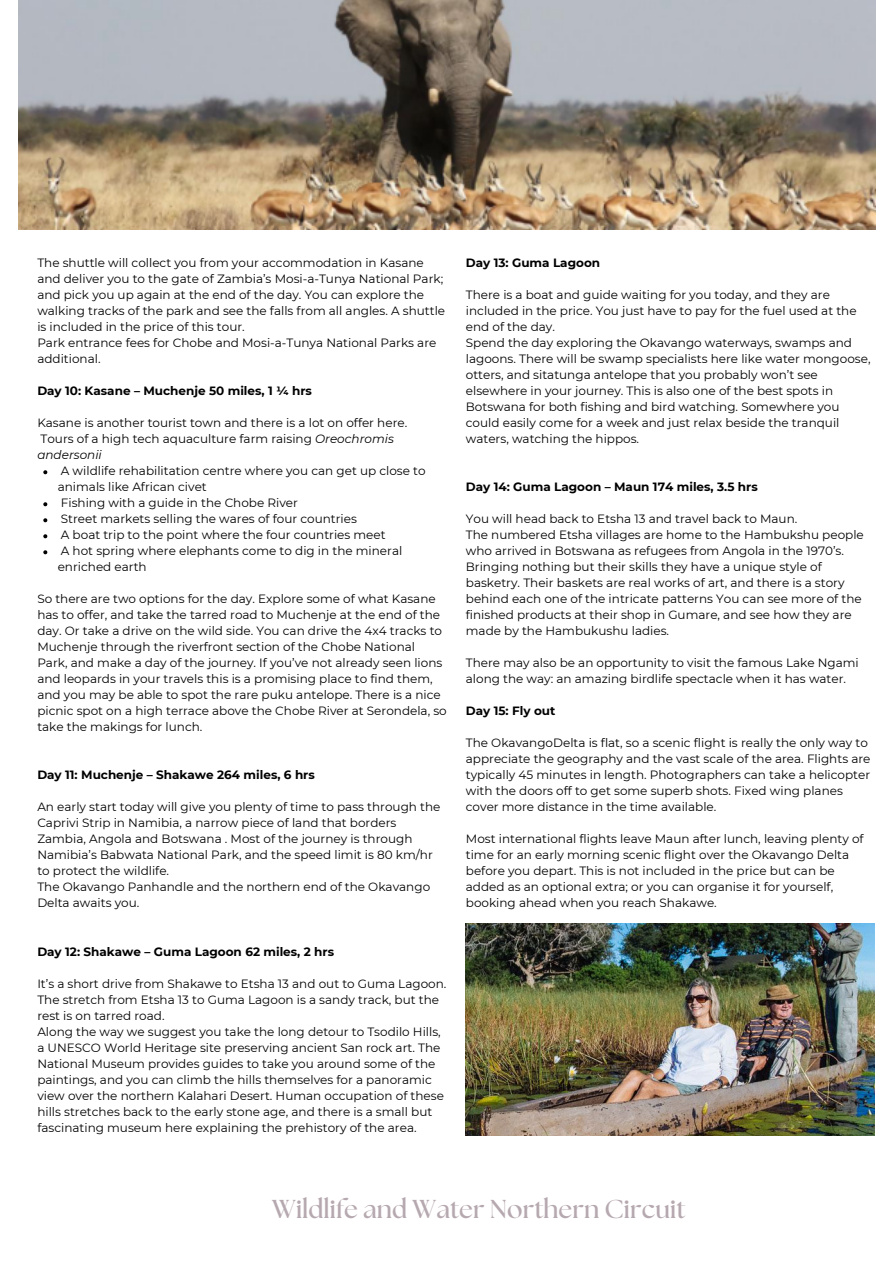
<style>
.page{position:relative;width:894px;height:1264px;background:#fff}
.page>*{position:absolute;margin:0;border:0;box-sizing:border-box;transform-origin:0 0}
.t1{font:700 25.8px "The Seasons";color:#b6a8af}
.t2{font:12px/16px "Montserrat";color:#000}
.t3{font:700 12px "Montserrat";color:#000}
.s1{font-style:italic}
</style>
<div class="page">
<img style="left:19px;top:0;width:856px;height:230px">
<img style="left:465px;top:923px;width:409px;height:212px">
<svg style="left:43px;top:470px;width:4px;height:4px"></svg>
<svg style="left:43px;top:502px;width:4px;height:4px"></svg>
<svg style="left:43px;top:518px;width:4px;height:4px"></svg>
<svg style="left:43px;top:534px;width:4px;height:4px"></svg>
<svg style="left:43px;top:550px;width:4px;height:4px"></svg>
<p class="t2" style="left:37px;top:255px;width:409px">The shuttle will collect you from your accommodation in Kasane and deliver you to the gate of Zambia’s Mosi-a-Tunya National Park; and pick you up again at the end of the day. You can explore the walking tracks of the park and see the falls from all angles. A shuttle is included in the price of this tour.</p>
<p class="t2" style="left:37px;top:335px;width:400px">Park entrance fees for Chobe and Mosi-a-Tunya National Parks are additional.</p>
<h2 class="t3" style="left:37px;top:383px;width:276px">Day 10: Kasane – Muchenje 50 miles, 1 ¼ hrs</h2>
<p class="t2" style="left:37px;top:415px;width:371px">Kasane is another tourist town and there is a lot on offer here.</p>
<p class="t2" style="left:37px;top:431px;width:358px">Tours of a high tech aquaculture farm raising <span class="s1">Oreochromis andersonii</span></p>
<p class="t2" style="left:58px;top:463px;width:369px">A wildlife rehabilitation centre where you can get up close to animals like African civet</p>
<p class="t2" style="left:61px;top:495px;width:238px">Fishing with a guide in the Chobe River</p>
<p class="t2" style="left:61px;top:511px;width:297px">Street markets selling the wares of four countries</p>
<p class="t2" style="left:61px;top:527px;width:326px">A boat trip to the point where the four countries meet</p>
<p class="t2" style="left:58px;top:543px;width:346px">A hot spring where elephants come to dig in the mineral enriched earth</p>
<p class="t2" style="left:37px;top:591px;width:411px">So there are two options for the day. Explore some of what Kasane has to offer, and take the tarred road to Muchenje at the end of the day. Or take a drive on the wild side. You can drive the 4x4 tracks to Muchenje through the riverfront section of the Chobe National Park, and make a day of the journey. If you’ve not already seen lions and leopards in your travels this is a promising place to find them, and you may be able to spot the rare puku antelope. There is a nice picnic spot on a high terrace above the Chobe River at Serondela, so take the makings for lunch.</p>
<h2 class="t3" style="left:37px;top:767px;width:279px">Day 11: Muchenje – Shakawe 264 miles, 6 hrs</h2>
<p class="t2" style="left:37px;top:799px;width:404px">An early start today will give you plenty of time to pass through the Caprivi Strip in Namibia, a narrow piece of land that borders Zambia, Angola and Botswana . Most of the journey is through Namibia’s Babwata National Park, and the speed limit is 80 km/hr to protect the wildlife.</p>
<p class="t2" style="left:37px;top:879px;width:394px">The Okavango Panhandle and the northern end of the Okavango<br>Delta awaits you.</p>
<h2 class="t3" style="left:37px;top:943px;width:298px">Day 12: Shakawe – Guma Lagoon 62 miles, 2 hrs</h2>
<p class="t2" style="left:37px;top:975px;width:410px">It’s a short drive from Shakawe to Etsha 13 and out to Guma Lagoon.<br>The stretch from Etsha 13 to Guma Lagoon is a sandy track, but the rest is on tarred road.</p>
<p class="t2" style="left:37px;top:1023px;width:408px">Along the way we suggest you take the long detour to Tsodilo Hills, a UNESCO World Heritage site preserving ancient San rock art. The National Museum provides guides to take you around some of the paintings, and you can climb the hills themselves for a panoramic view over the northern Kalahari Desert. Human occupation of these hills stretches back to the early stone age, and there is a small but fascinating museum here explaining the prehistory of the area.</p>
<h2 class="t3" style="left:465px;top:255px;width:136px">Day 13: Guma Lagoon</h2>
<p class="t2" style="left:465px;top:287px;width:392px">There is a boat and guide waiting for you today, and they are included in the price. You just have to pay for the fuel used at the end of the day.</p>
<p class="t2" style="left:465px;top:335px;width:406px">Spend the day exploring the Okavango waterways, swamps and lagoons. There will be swamp specialists here like water mongoose, otters, and sitatunga antelope that you probably won’t see elsewhere in your journey. This is also one of the best spots in Botswana for both fishing and bird watching. Somewhere you could easily come for a week and just relax beside the tranquil waters, watching the hippos.</p>
<h2 class="t3" style="left:465px;top:479px;width:293px">Day 14: Guma Lagoon – Maun 174 miles, 3.5 hrs</h2>
<p class="t2" style="left:465px;top:511px;width:333px">You will head back to Etsha 13 and travel back to Maun.</p>
<p class="t2" style="left:465px;top:527px;width:399px">The numbered Etsha villages are home to the Hambukshu people who arrived in Botswana as refugees from Angola in the 1970’s.<br>Bringing nothing but their skills they have a unique style of basketry. Their baskets are real works of art, and there is a story behind each one of the intricate patterns You can see more of the finished products at their shop in Gumare, and see how they are made by the Hambukushu ladies.</p>
<p class="t2" style="left:465px;top:655px;width:394px">There may also be an opportunity to visit the famous Lake Ngami</p>
<h2 class="t2" style="left:465px;top:671px;width:381px">along the way: an amazing birdlife spectacle when it has water.</h2>
<h2 class="t3" style="left:465px;top:703px;width:91px">Day 15: Fly out</h2>
<p class="t2" style="left:465px;top:735px;width:406px">The OkavangoDelta is flat, so a scenic flight is really the only way to appreciate the geography and the vast scale of the area. Flights are typically 45 minutes in length. Photographers can take a helicopter with the doors off to get some superb shots. Fixed wing planes cover more distance in the time available.</p>
<p class="t2" style="left:465px;top:831px;width:399px">Most international flights leave Maun after lunch, leaving plenty of time for an early morning scenic flight over the Okavango Delta before you depart. This is not included in the price but can be added as an optional extra; or you can organise it for yourself, booking ahead when you reach Shakawe.</p>
<h1 class="t1" style="left:272px;top:1197px;width:415px">Wildlife and Water Northern Circuit</h1>
</div>
